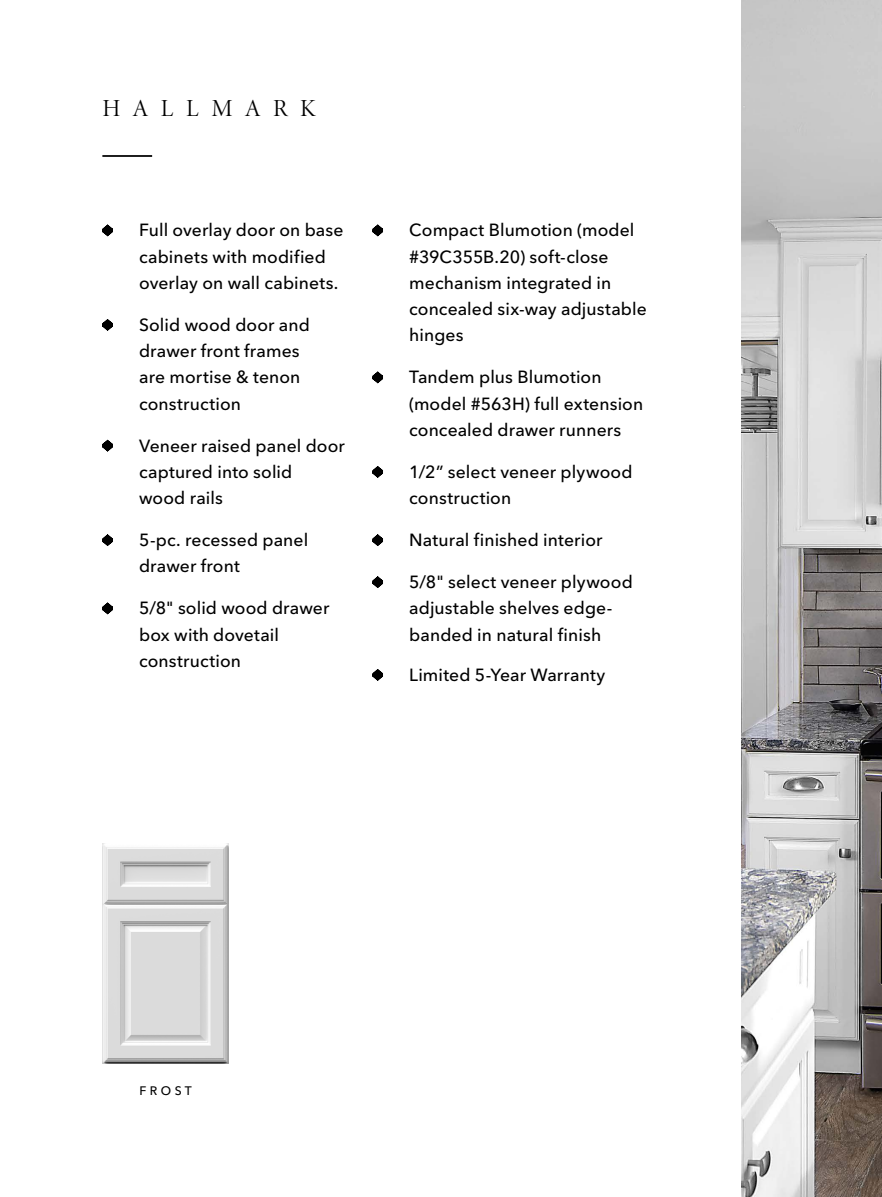
<style>
.page{position:relative;width:882px;height:1197px;background:#fff}
.page>*{position:absolute;margin:0;border:0;box-sizing:border-box;transform-origin:0 0}
.t1{font:24.5px "Minion 3 Display";letter-spacing:.535em;color:#000}
.t2{font:500 17.5px/26.2px "Avenir Next LT Pro";letter-spacing:.005em;color:#000}
.t3{font:500 12.25px "Avenir Next LT Pro";letter-spacing:.28em;color:#000}
</style>
<div class="page">
<hr style="left:102px;top:155px;width:50px;height:2px;background:#000">
<svg style="left:102px;top:224px;width:11px;height:13px"></svg>
<svg style="left:102px;top:319px;width:11px;height:12px"></svg>
<svg style="left:102px;top:439px;width:11px;height:13px"></svg>
<svg style="left:102px;top:534px;width:11px;height:12px"></svg>
<svg style="left:102px;top:602px;width:11px;height:13px"></svg>
<svg style="left:372px;top:224px;width:11px;height:13px"></svg>
<svg style="left:372px;top:371px;width:11px;height:13px"></svg>
<svg style="left:372px;top:466px;width:11px;height:12px"></svg>
<svg style="left:372px;top:534px;width:11px;height:12px"></svg>
<svg style="left:372px;top:576px;width:11px;height:12px"></svg>
<svg style="left:372px;top:669px;width:11px;height:12px"></svg>
<img style="left:102px;top:843px;width:127px;height:220px">
<img style="left:742px;top:0;width:140px;height:1197px">
<h1 class="t1" style="left:102px;top:92px;width:214px">HALLMARK</h1>
<p class="t2" style="left:139px;top:217px;width:206px">Full overlay door on base cabinets with modified overlay on wall cabinets.</p>
<p class="t2" style="left:139px;top:311px;width:172px">Solid wood door and drawer front frames are mortise &amp; tenon construction</p>
<p class="t2" style="left:139px;top:432px;width:207px">Veneer raised panel door captured into solid<br>wood rails</p>
<p class="t2" style="left:139px;top:527px;width:171px">5-pc. recessed panel drawer front</p>
<p class="t2" style="left:139px;top:595px;width:192px">5/8" solid wood drawer box with dovetail construction</p>
<p class="t2" style="left:409px;top:217px;width:239px">Compact Blumotion (model #39C355B.20) soft-close mechanism integrated in concealed six-way adjustable hinges</p>
<p class="t2" style="left:409px;top:364px;width:235px">Tandem plus Blumotion (model #563H) full extension concealed drawer runners</p>
<p class="t2" style="left:409px;top:458px;width:225px">1/2” select veneer plywood construction</p>
<p class="t2" style="left:409px;top:527px;width:195px">Natural finished interior</p>
<p class="t2" style="left:409px;top:569px;width:225px">5/8" select veneer plywood adjustable shelves edge&shy;banded in natural finish</p>
<p class="t2" style="left:409px;top:661px;width:198px">Limited 5-Year Warranty</p>
<p class="t3" style="left:140px;top:1083px;width:54px">FROST</p>
</div>
